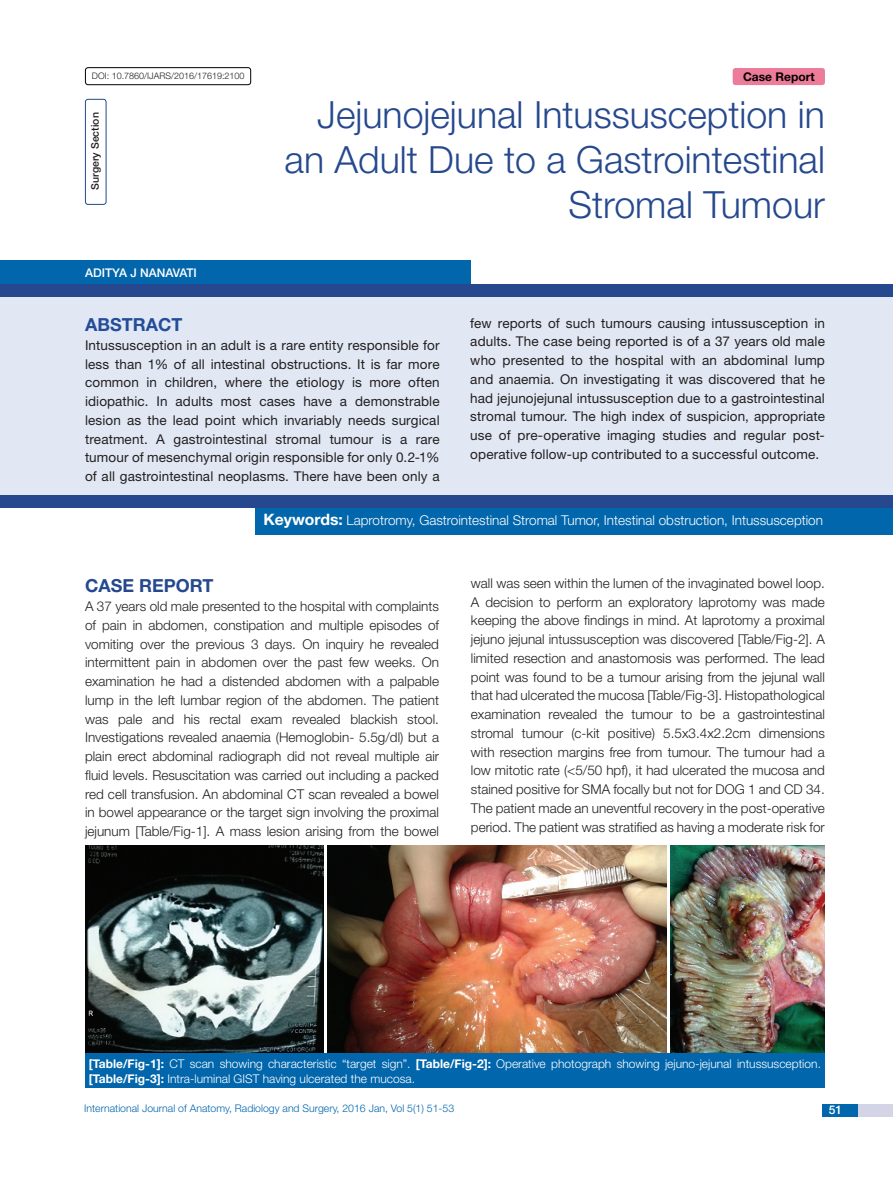
<style>
.page{position:relative;width:893px;height:1191px;background:#fff}
.page>*{position:absolute;margin:0;border:0;box-sizing:border-box;transform-origin:0 0}
.t1{font:300 37.5px/45px "Helvetica Neue";color:#25488e;text-align:right}
.Heading{font:700 18px "Helvetica Neue";color:#25488e}
.t2{font:700 18px "Helvetica Neue";color:#244d99}
.Body_Text{font:300 13.5px/18.8px "Helvetica Neue";color:#231f20;text-align:justify}
.Abstract_Text{font:13.5px/18.8px "Helvetica Neue";letter-spacing:.01em;color:#231f20;text-align:justify}
.t3{font:300 13.5px "Helvetica Neue";color:#fff}
.Table_text{font:300 12px/15px "Helvetica Neue";color:#fff}
.t4{font:500 12px "Helvetica Neue";color:#fff}
.t5{font:700 12px "Helvetica Neue";color:#000}
.t6{font:300 10.5px "Helvetica Neue";color:#0166ac}
.t7{font:500 10.5px "Helvetica Neue";color:#231f20}
.t8{font:300 9px "Helvetica Neue";color:#231f20}
.s1{font-weight:700;font-size:15.75px}
.s2{font-weight:700}
</style>
<div class="page">
<div style="left:825px;top:1103px;width:68px;height:13px;background:#d3d5e7"></div>
<div style="left:823px;top:1103px;width:35px;height:13px;background:#0166ac"></div>
<div style="left:85px;top:67px;width:166px;height:18px;border:1px solid #000;border-radius:3px"></div>
<div style="left:733px;top:68px;width:92px;height:17px;background:#ed7c9a;border-radius:3px"></div>
<div style="left:255px;top:506px;width:638px;height:29px;background:#0166ac"></div>
<div style="left:0;top:295px;width:893px;height:202px;background:#e1e8f4"></div>
<div style="left:0;top:284px;width:893px;height:12px;background:#25488e"></div>
<div style="left:85px;top:99px;width:21px;height:106px;border:1px solid #25488e;border-radius:3px"></div>
<div style="left:0;top:260px;width:471px;height:24px;background:#0166ac"></div>
<div style="left:0;top:496px;width:893px;height:12px;background:#25488e"></div>
<img style="left:85px;top:845px;width:239px;height:208px">
<img style="left:328px;top:845px;width:338px;height:208px">
<img style="left:671px;top:845px;width:154px;height:208px">
<div style="left:85px;top:1053px;width:740px;height:34px;background:#0166ac"></div>
<p class="t8" style="left:92px;top:70px;width:154px">DOI: 10.7860/IJARS/2016/17619:2100</p>
<p class="t5" style="left:743px;top:69px;width:73px">Case Report</p>
<p class="t7" style="left:89px;top:190px;width:79px;rotate:-90deg">SURGERY SECTION</p>
<p class="t1" style="left:285px;top:92px;width:542px">Jejunojejunal Intussusception in an Adult Due to a Gastrointestinal<br>Stromal Tumour</p>
<p class="t4" style="left:85px;top:266px;width:74px">ADITYA J NANA</p>
<p class="t4" style="left:173px;top:266px;width:26px">VATI</p>
<p class="t2" style="left:85px;top:313px;width:99px">ABSTRACT</p>
<p class="Abstract_Text" style="left:85px;top:335px;width:356px">Intussusception in an adult is a rare entity responsible for less than 1% of all intestinal obstructions. It is far more common in children, where the etiology is more often idiopathic. In adults most cases have a demonstrable lesion as the lead point which invariably needs surgical treatment. A gastrointestinal stromal tumour is a rare tumour of mesenchymal origin responsible for only 0.2-1% of all gastrointestinal neoplasms. There have been only a</p>
<p class="Abstract_Text" style="left:470px;top:313px;width:356px">few reports of such tumours causing intussusception in adults. The case being reported is of a 37 years old male who presented to the hospital with an abdominal lump and anaemia. On investigating it was discovered that he had jejunojejunal intussusception due to a gastrointestinal stromal tumour. The high index of suspicion, appropriate use of pre-operative imaging studies and regular post&shy;operative follow-up contributed to a successful outcome.</p>
<p class="t3" style="left:264px;top:512px;width:561px"><span class="s1">Keywords:</span> Laprotromy, Gastrointestinal Stromal Tumor, Intestinal obstruction, Intussusception</p>
<p class="Heading" style="left:85px;top:575px;width:117px">Case Report</p>
<p class="Body_Text" style="left:85px;top:596px;width:356px">A 37 years old male presented to the hospital with complaints of pain in abdomen, constipation and multiple episodes of vomiting over the previous 3 days. On inquiry he revealed intermittent pain in abdomen over the past few weeks. On examination he had a distended abdomen with a palpable lump in the left lumbar region of the abdomen. The patient was pale and his rectal exam revealed blackish stool.<br>Investigations revealed anaemia (Hemoglobin- 5.5g/dl) but a plain erect abdominal radiograph did not reveal multiple air fluid levels. Resuscitation was carried out including a packed red cell transfusion. An abdominal CT scan revealed a bowel in bowel appearance or the target sign involving the proximal jejunum [Table/Fig-1]. A mass lesion arising from the bowel</p>
<p class="Body_Text" style="left:471px;top:573px;width:356px">wall was seen within the lumen of the invaginated bowel loop.<br>A decision to perform an exploratory laprotomy was made keeping the above findings in mind. At laprotomy a proximal jejuno jejunal intussusception was discovered [Table/Fig-2]. A limited resection and anastomosis was performed. The lead point was found to be a tumour arising from the jejunal wall that had ulcerated the mucosa [Table/Fig-3]. Histopathological examination revealed the tumour to be a gastrointestinal stromal tumour (c-kit positive) 5.5x3.4x2.2cm dimensions with resection margins free from tumour. The tumour had a low mitotic rate (&lt;5/50 hpf), it had ulcerated the mucosa and stained positive for SMA focally but not for DOG 1 and CD 34.<br>The patient made an uneventful recovery in the post-operative period. The patient was stratified as having a moderate risk for</p>
<p class="Table_text" style="left:89px;top:1055px;width:733px"><span class="s2">[Table/Fig-1]:</span> CT scan showing characteristic “target sign”. <span class="s2">[Table/Fig-2]:</span> Operative photograph showing jejuno-jejunal intussusception. <span class="s2">[Table/Fig-3]:</span> Intra-luminal GIST having ulcerated the mucosa.</p>
<p class="t6" style="left:84px;top:1101px;width:371px">International Journal of Anatomy, Radiology and Surgery, 2016 Jan, Vol 5(1) 51-53</p>
<p class="t4" style="left:829px;top:1102px;width:15px">51</p>
</div>
